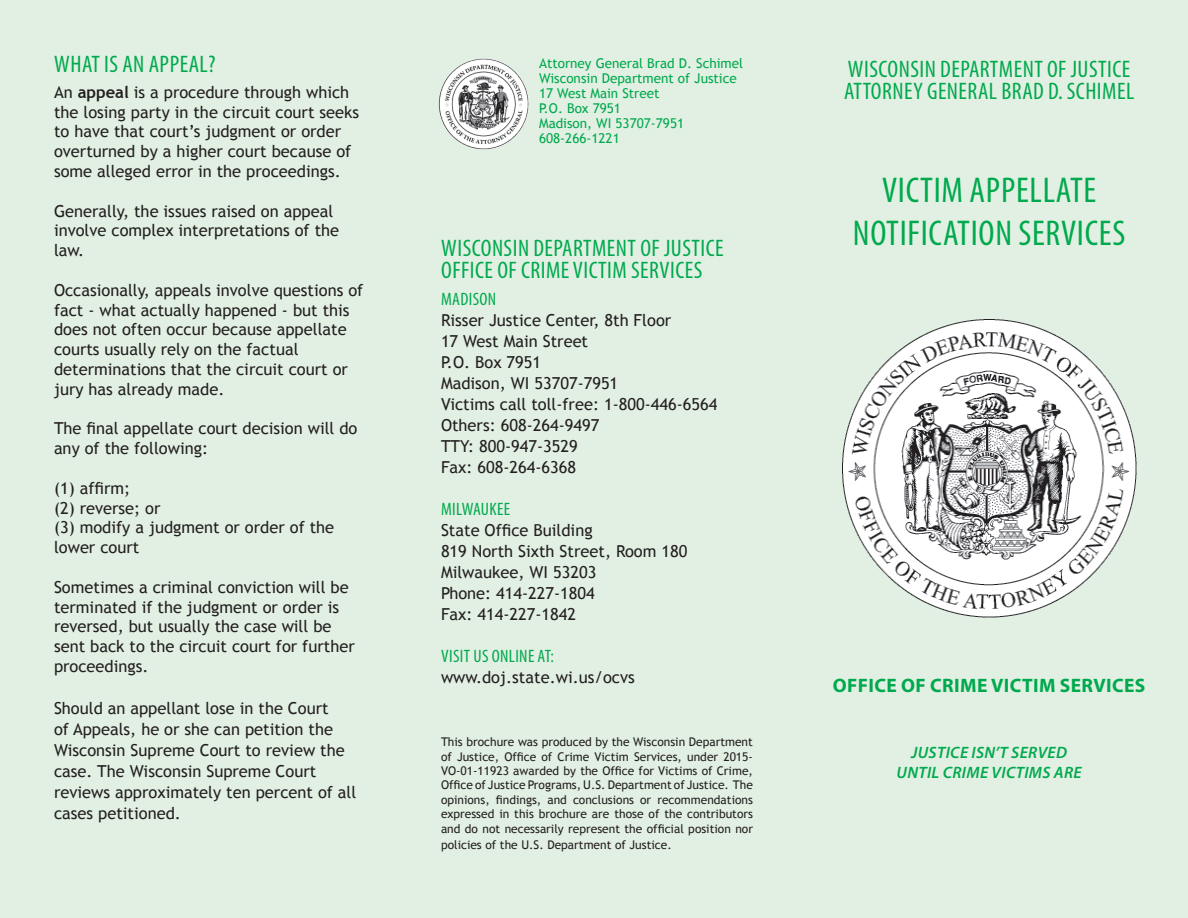
<style>
.page{position:relative;width:1188px;height:918px;background:#e2f0e3}
.page>*{position:absolute;margin:0;border:0;box-sizing:border-box;transform-origin:0 0}
.t1{font:condensed 36px "Myriad Pro";letter-spacing:.02em;color:#00a94d}
.t2{font:condensed 24px/22.5px "Myriad Pro";letter-spacing:.02em;color:#00a94d}
.t3{font:700 19.5px "Myriad Pro";letter-spacing:.02em;color:#00a94d}
.BODY{font:condensed 18px "Myriad Pro";letter-spacing:.02em;color:#00a94d}
.BODY-2{font:16.5px/19.8px "Trebuchet MS";color:#231f20}
.t4{font:italic 600 16.5px "Myriad Pro";letter-spacing:.02em;color:#00a94d}
.small_body{font:13.5px "Trebuchet MS";color:#00a94d}
.BODY-3{font:12px/14.4px "Trebuchet MS";color:#231f20;text-align:justify}
.s1{font-weight:700}
</style>
<div class="page">
<img style="left:438px;top:58px;width:91px;height:91px">
<img style="left:842px;top:320px;width:294px;height:298px">
<p class="t2" style="left:54px;top:53px;width:163px">WHAT IS AN APPEAL?</p>
<p class="BODY-2" style="left:54px;top:82px;width:307px">An <span class="s1">appeal</span> is a procedure through which the losing party in the circuit court seeks</p>
<p class="BODY-2" style="left:54px;top:122px;width:299px">to have that court’s judgment or order overturned by a higher court because of some alleged error in the proceedings.</p>
<p class="BODY-2" style="left:54px;top:201px;width:287px">Generally, the issues raised on appeal involve complex interpretations of the law.</p>
<p class="BODY-2" style="left:54px;top:280px;width:311px">Occasionally, appeals involve questions of fact - what actually happened - but this does not often occur because appellate courts usually rely on the factual determinations that the circuit court or jury has already made.</p>
<p class="BODY-2" style="left:54px;top:419px;width:305px">The final appellate court decision will do any of the following:</p>
<p class="BODY-2" style="left:54px;top:478px;width:78px">(1) affirm;</p>
<p class="BODY-2" style="left:54px;top:498px;width:108px">(2) reverse; or</p>
<p class="BODY-2" style="left:54px;top:518px;width:282px">(3) modify a judgment or order of the lower court</p>
<p class="BODY-2" style="left:54px;top:577px;width:302px">Sometimes a criminal conviction will be terminated if the judgment or order is reversed, but usually the case will be sent back to the circuit court for further proceedings.</p>
<p class="BODY-2" style="left:54px;top:698px;width:304px;line-height:21px">Should an appellant lose in the Court<br>of Appeals, he or she can petition the Wisconsin Supreme Court to review the case. The Wisconsin Supreme Court reviews approximately ten percent of all cases petitioned.</p>
<p class="small_body" style="left:539px;top:56px;width:206px">Attorney General Brad D. Schimel</p>
<p class="small_body" style="left:539px;top:71px;width:199px">Wisconsin Department of Justice</p>
<p class="small_body" style="left:539px;top:86px;width:122px">17 West Main Street</p>
<p class="small_body" style="left:539px;top:101px;width:83px">P.O. Box 7951</p>
<p class="small_body" style="left:539px;top:116px;width:147px">Madison, WI 53707-7951</p>
<p class="small_body" style="left:539px;top:131px;width:82px">608-266-1221</p>
<p class="t2" style="left:441px;top:236px;width:284px">WISCONSIN DEPARTMENT OF JUSTICE<br>OFFICE OF CRIME VICTIM SERVICES</p>
<p class="BODY" style="left:441px;top:288px;width:57px">MADISON</p>
<p class="BODY-2" style="left:441px;top:311px;width:232px">Risser Justice Center, 8th Floor</p>
<p class="BODY-2" style="left:441px;top:332px;width:149px">17 West Main Street</p>
<p class="BODY-2" style="left:441px;top:353px;width:102px">P.O. Box 7951</p>
<p class="BODY-2" style="left:441px;top:374px;width:179px">Madison, WI 53707-7951</p>
<p class="BODY-2" style="left:441px;top:395px;width:278px">Victims call toll-free: 1-800-446-6564</p>
<p class="BODY-2" style="left:441px;top:416px;width:160px">Others: 608-264-9497</p>
<p class="BODY-2" style="left:441px;top:437px;width:138px">TTY: 800-947-3529</p>
<p class="BODY-2" style="left:441px;top:458px;width:137px">Fax: 608-264-6368</p>
<p class="BODY" style="left:441px;top:498px;width:71px">MILWAUKEE</p>
<p class="BODY-2" style="left:441px;top:521px;width:153px">State Office Building</p>
<p class="BODY-2" style="left:441px;top:542px;width:248px">819 North Sixth Street, Room 180</p>
<p class="BODY-2" style="left:441px;top:563px;width:157px">Milwaukee, WI 53203</p>
<p class="BODY-2" style="left:441px;top:584px;width:155px">Phone: 414-227-1804</p>
<p class="BODY-2" style="left:441px;top:605px;width:137px">Fax: 414-227-1842</p>
<p class="BODY" style="left:441px;top:645px;width:114px">VISIT US ONLINE AT:</p>
<p class="BODY-2" style="left:441px;top:668px;width:195px">www.doj.state.wi.us/ocvs</p>
<p class="BODY-3" style="left:441px;top:735px;width:314px">This brochure was produced by the Wisconsin Department of Justice, Office of Crime Victim Services, under 2015- VO-01-11923 awarded by the Office for Victims of Crime, Office of Justice Programs, U.S. Department of Justice. The opinions, findings, and conclusions or recommendations expressed in this brochure are those of the contributors and do not necessarily represent the official position nor</p>
<p class="BODY-3" style="left:441px;top:838px;width:232px">policies of the U.S. Department of Justice.</p>
<p class="t2" style="left:844px;top:57px;width:292px">WISCONSIN DEPARTMENT OF JUSTICE<br>ATTORNEY GENERAL BRAD D. SCHIMEL</p>
<p class="t1" style="left:882px;top:169px;width:216px">VICTIM APPELLATE</p>
<p class="t1" style="left:853px;top:212px;width:274px">NOTIFICATION SERVICES</p>
<p class="t3" style="left:833px;top:673px;width:314px">OFFICE OF CRIME VICTIM SERVICES</p>
<p class="t4" style="left:911px;top:742px;width:157px">JUSTICE ISN’T SERVED</p>
<p class="t4" style="left:897px;top:762px;width:187px">UNTIL CRIME VICTIMS ARE</p>
</div>
